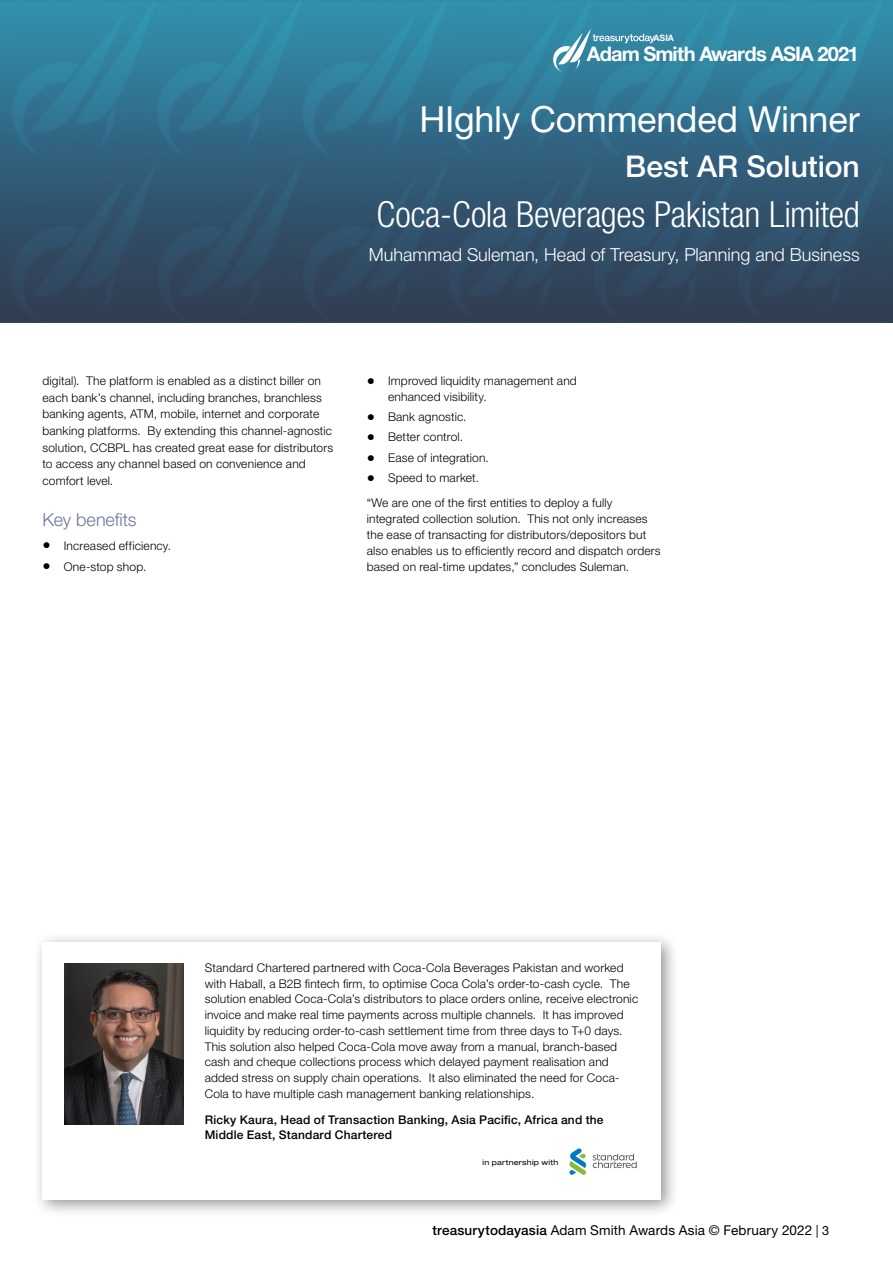
<style>
.page{position:relative;width:893px;height:1263px;background:#fff}
.page>*{position:absolute;margin:0;border:0;box-sizing:border-box;transform-origin:0 0}
.company-name{font:300 condensed 36px "Helvetica Neue LT Std";letter-spacing:-.01em;color:#fff}
.category-white-bold{font:36px "Helvetica Neue LT Std";letter-spacing:-.005em;color:#fff}
.category-white-bold-2{font:500 30px "Helvetica Neue LT Std";color:#fff}
.t1{font:700 20.1px "Helvetica Neue LT Std";letter-spacing:-.045em;color:#fefdfd}
.name-and-job-white{font:300 18px "Helvetica Neue LT Std";color:#fff}
.t2{font:300 18px "Helvetica Neue LT Std";letter-spacing:-.005em;color:#70769a}
.t3{font:13.5px "Helvetica Neue LT Std";letter-spacing:.01em;color:#000}
.body{font:300 12px/15.8px "Helvetica Neue LT Std";letter-spacing:.015em;color:#000}
.t4{font:500 12px/15.8px "Helvetica Neue LT Std";letter-spacing:.015em;color:#000}
.t5{font:700 8.85px "Helvetica Neue LT Std";color:#fefdfd}
.partner{font:expanded 7.5px "Helvetica Neue LT Std";letter-spacing:.03em;color:#000}
.s1{font-size:16.5px}
.s2{font-weight:500}
.s3{font-size:12.75px}
</style>
<div class="page">
<img style="left:0;top:0;width:893px;height:323px">
<svg style="left:553px;top:28px;width:102px;height:44px;background:#4c95ad"></svg>
<div style="left:32px;top:932px;width:647px;height:285px;background:#000;opacity:.42"></div>
<div style="left:43px;top:942px;width:618px;height:257px;background:#fff"></div>
<img style="left:64px;top:963px;width:119px;height:162px">
<svg style="left:569px;top:1148px;width:17px;height:27px"></svg>
<svg style="left:593px;top:1153px;width:44px;height:15px"></svg>
<p class="t5" style="left:653px;top:33px;width:22px">ASIA</p>
<p class="t1" style="left:587px;top:42px;width:274px">Adam Smith Awards ASIA 2021</p>
<p class="category-white-bold" style="left:420px;top:98px;width:442px">HIghly Commended Winner</p>
<p class="category-white-bold-2" style="left:625px;top:148px;width:236px">Best AR Solution</p>
<p class="company-name" style="left:377px;top:194px;width:485px">Coca-Cola Beverages Pakistan Limited</p>
<p class="name-and-job-white" style="left:369px;top:244px;width:492px">Muhammad Suleman, Head of Treasury, Planning and Business</p>
<p class="body" style="left:43px;top:372px;width:292px;line-height:16.6px">digital). The platform is enabled as a distinct biller on each bank’s channel, including branches, branchless banking agents, ATM, mobile, internet and corporate banking platforms. By extending this channel-agnostic solution, CCBPL has created great ease for distributors to access any channel based on convenience and comfort level.</p>
<p class="t2" style="left:43px;top:509px;width:96px">Key benefits</p>
<p class="body" style="left:43px;top:537px;width:130px"><span class="s1">•</span> Increased efficiency.</p>
<p class="body" style="left:43px;top:558px;width:105px"><span class="s1">•</span> One-stop shop.</p>
<p class="body" style="left:388px;top:372px;width:190px;text-indent:-21px"><span class="s1">•</span> Improved liquidity management and enhanced visibility.</p>
<p class="body" style="left:367px;top:409px;width:101px"><span class="s1">•</span> Bank agnostic.</p>
<p class="body" style="left:367px;top:429px;width:98px"><span class="s1">•</span> Better control.</p>
<p class="body" style="left:367px;top:449px;width:124px"><span class="s1">•</span> Ease of integration.</p>
<p class="body" style="left:367px;top:470px;width:114px"><span class="s1">•</span> Speed to market.</p>
<p class="body" style="left:367px;top:494px;width:295px">“We are one of the first entities to deploy a fully integrated collection solution. This not only increases the ease of transacting for distributors/depositors but also enables us to efficiently record and dispatch orders based on real-time updates,” concludes Suleman.</p>
<p class="body" style="left:205px;top:959px;width:435px">Standard Chartered partnered with Coca-Cola Beverages Pakistan and worked with Haball, a B2B fintech firm, to optimise Coca Cola’s order-to-cash cycle. The solution enabled Coca-Cola’s distributors to place orders online, receive electronic invoice and make real time payments across multiple channels. It has improved liquidity by reducing order-to-cash settlement time from three days to T+0 days.<br>This solution also helped Coca-Cola move away from a manual, branch-based cash and cheque collections process which delayed payment realisation and added stress on supply chain operations. It also eliminated the need for Coca-Cola to have multiple cash management banking relationships.</p>
<p class="t4" style="left:205px;top:1111px;width:400px">Ricky Kaura, Head of Transaction Banking, Asia Pacific, Africa and the<br>Middle East, Standard Chartered</p>
<p class="partner" style="left:483px;top:1158px;width:77px">in partnership with</p>
<p class="t3" style="left:432px;top:1222px;width:398px"><span class="s2">treasurytodayasia</span> Adam Smith Awards Asia © February 2022 <span class="s3">| 3</span></p>
</div>
